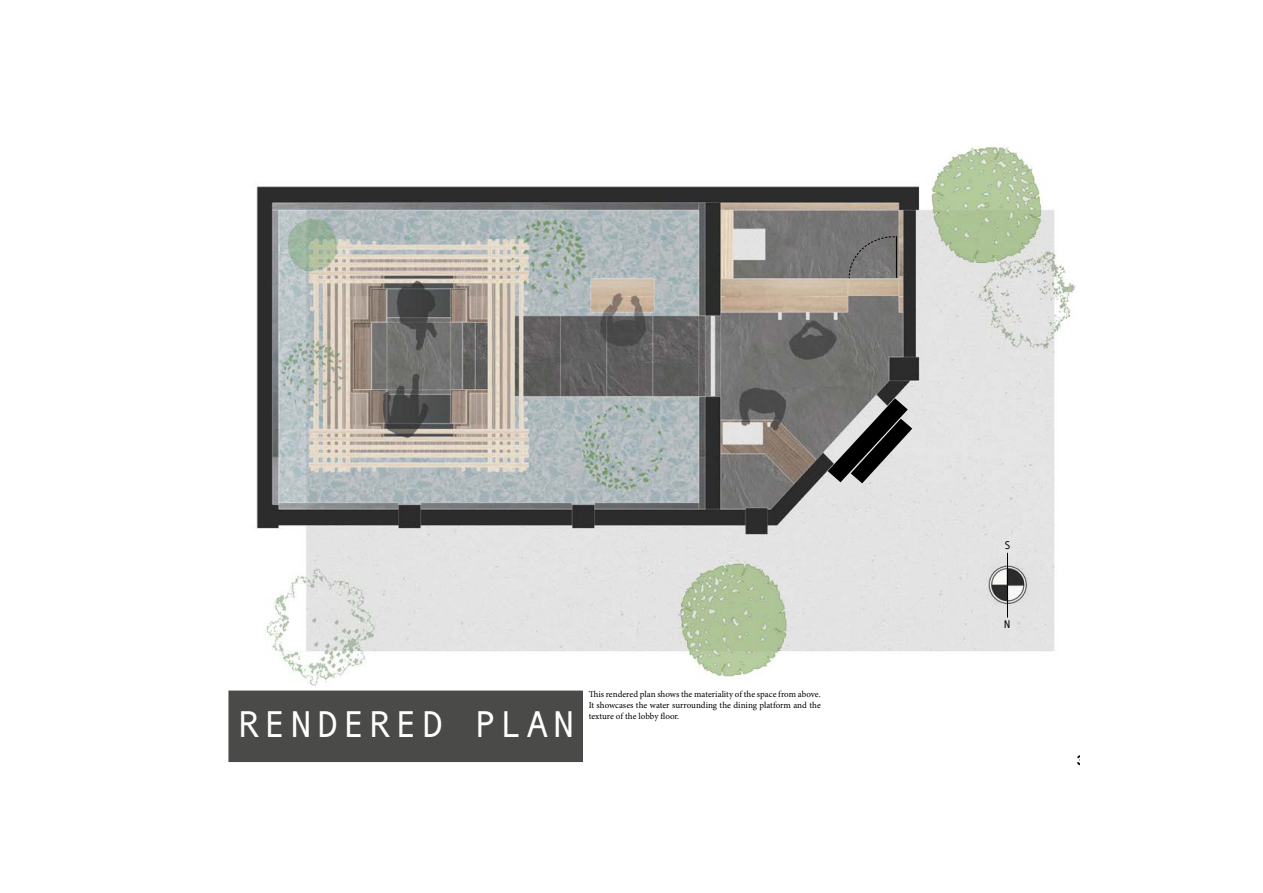
<style>
.page{position:relative;width:1263px;height:893px;background:#fff}
.page>*{position:absolute;margin:0;border:0;box-sizing:border-box;transform-origin:0 0}
.t1{font:37.5px "Andale Mono";letter-spacing:.1em;color:#fff}
.t2{font:700 13.5px "Arial";color:#000}
.t3{font:11.25px "Andale Mono";color:#000}
.t4{font:9px/10.8px "Minion Pro";letter-spacing:-.005em;color:#000;text-align:justify}
</style>
<div class="page">
<img style="left:256px;top:146px;width:820px;height:540px">
<div style="left:229px;top:691px;width:353px;height:70px;background:#4a4a49"></div>
<div style="left:229px;top:691px;width:354px;height:71px;border:1px solid #4a4a49"></div>
<svg style="left:828px;top:398px;width:84px;height:85px;background:#767676"></svg>
<img style="left:983px;top:563px;width:52px;height:42px">
<hr style="left:1007px;top:553px;width:1px;height:65px;background:#000">
<svg style="left:848px;top:236px;width:49px;height:43px;background:#747373"></svg>
<h1 class="t1" style="left:237px;top:699px;width:339px">RENDERED PLAN</h1>
<p class="t4" style="left:589px;top:689px;width:234px">This rendered plan shows the materiality of the space from above.<br>It showcases the water surrounding the dining platform and the texture of the lobby floor.</p>
<p class="t3" style="left:1004px;top:538px;width:8px">S</p>
<p class="t3" style="left:1004px;top:617px;width:8px">N</p>
<h2 class="t2" style="left:1077px;top:751px;width:17px">39</h2>
</div>
